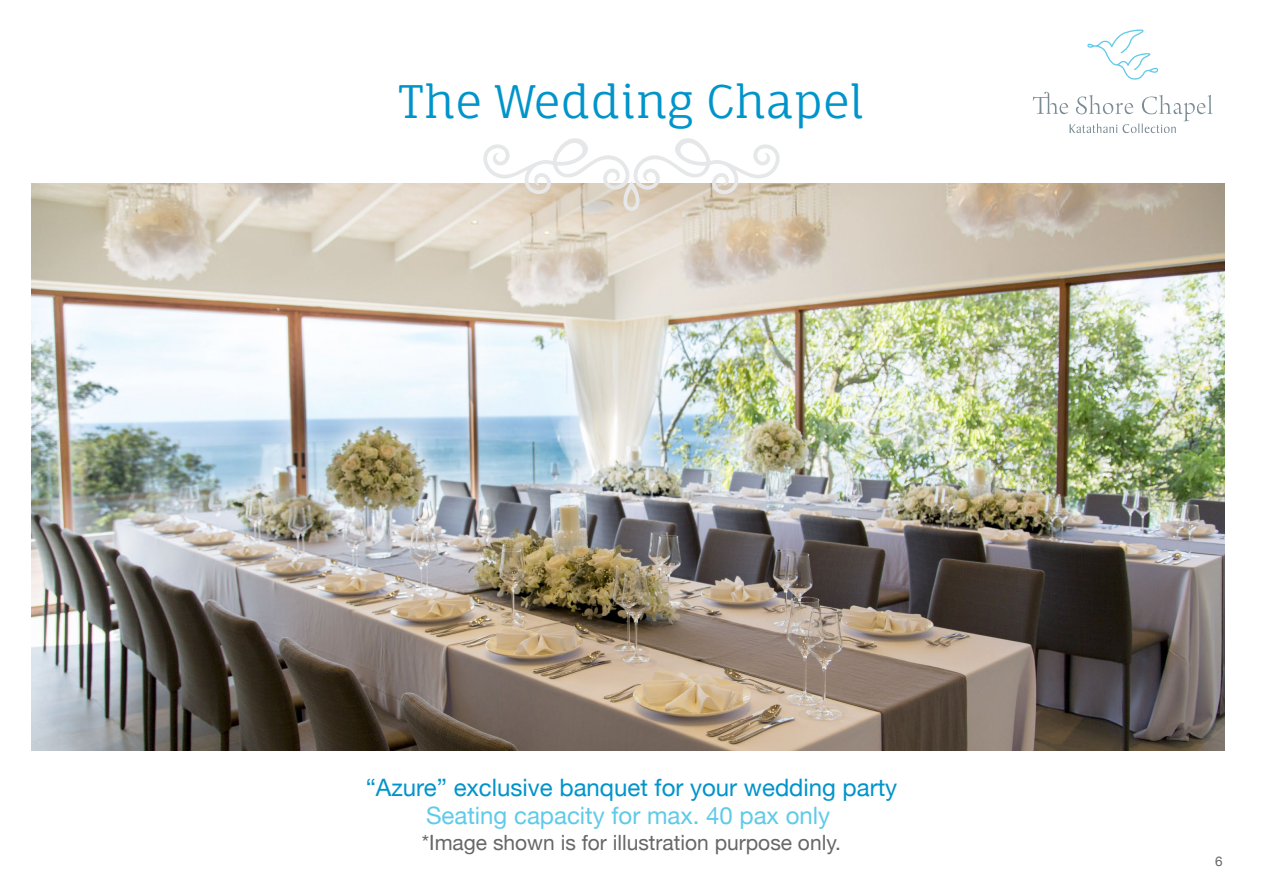
<style>
.page{position:relative;width:1263px;height:893px;background:#fff}
.page>*{position:absolute;margin:0;border:0;box-sizing:border-box;transform-origin:0 0}
.t1{font:45px "Fauna One";color:#0094ca}
.t2{font:24px "Helvetica Neue";color:#0094ca}
.t3{font:24px "Helvetica Neue";color:#60cae9}
.t4{font:21px "Helvetica Neue";color:#676767}
.t5{font:13.5px "Helvetica Neue";color:#676767}
</style>
<div class="page">
<img style="left:32px;top:184px;width:1192px;height:567px">
<svg style="left:479px;top:138px;width:305px;height:73px"></svg>
<svg style="left:1087px;top:29px;width:71px;height:51px"></svg>
<svg style="left:1033px;top:92px;width:179px;height:41px"></svg>
<h1 class="t1" style="left:399px;top:74px;width:467px">The Wedding Chapel</h1>
<p class="t2" style="left:366px;top:773px;width:533px">“Azure” exclusive banquet for your wedding party</p>
<p class="t3" style="left:426px;top:802px;width:406px">Seating capacity for max. 40 pax only</p>
<p class="t4" style="left:422px;top:830px;width:421px">*Image shown is for illustration purpose only.</p>
<p class="t5" style="left:1215px;top:853px;width:9px">6</p>
</div>
